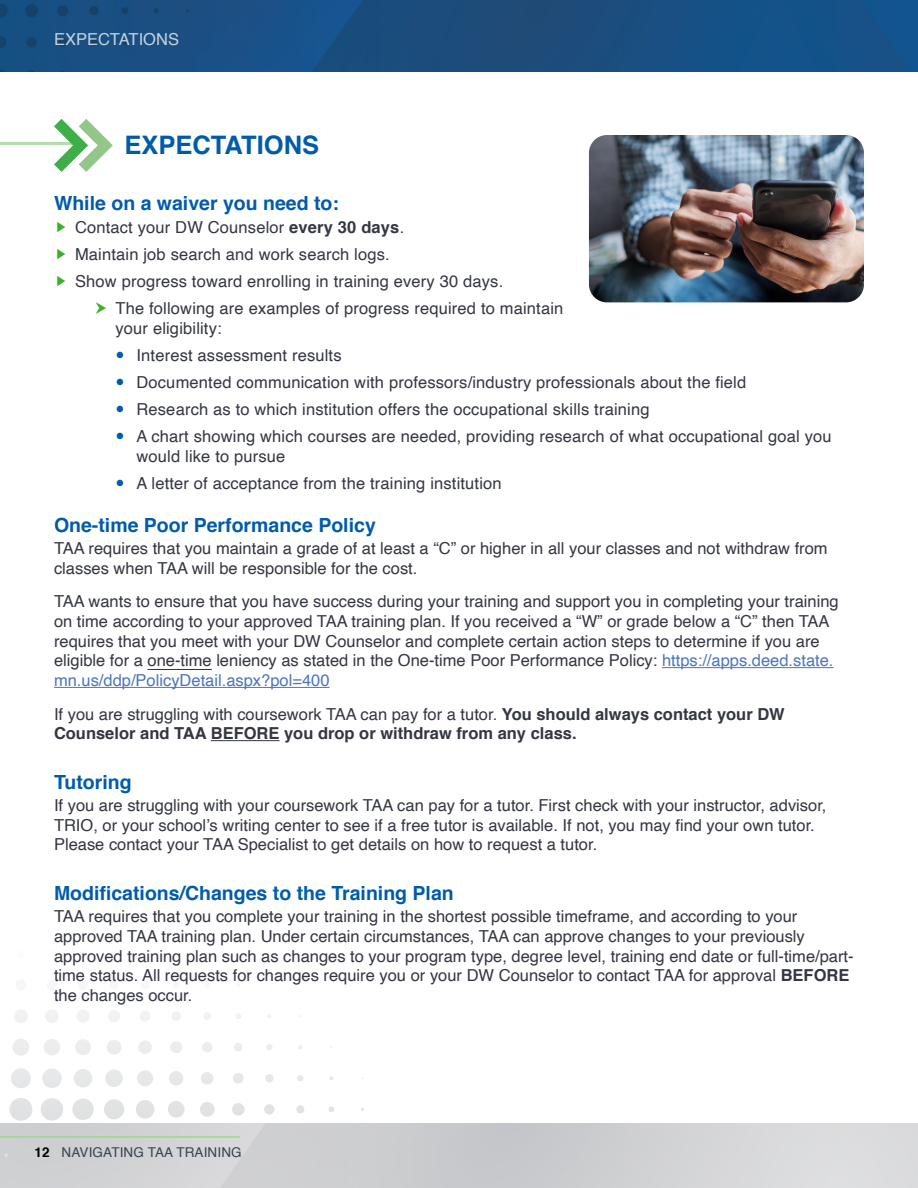
<style>
.page{position:relative;width:918px;height:1188px;background:#fff}
.page>*{position:absolute;margin:0;border:0;box-sizing:border-box;transform-origin:0 0}
.Section_Header_H2{font:700 25.5px "Helvetica";color:#005cab}
.Column_Head_H3{font:700 19.5px "Helvetica";color:#005cab}
.Body_Text{font:16.5px/19.8px "Helvetica";color:#343741}
.Body_Text-2{font:700 16.5px/19.8px "Helvetica";color:#343741}
.t1{font:16.5px "Helvetica";color:#fff}
.t2{font:13.5px "Helvetica";letter-spacing:.01em;color:#364453}
.s1{font-weight:700}
.s2{color:#4b76bb}
.s3{font-weight:400}
.s4{font-weight:700;color:#000}
</style>
<div class="page">
<hr style="left:0;top:1136px;width:240px;height:2px;background:#9fd694">
<img style="left:0;top:0;width:918px;height:71px">
<hr style="left:148px;top:669px;width:64px;height:1px;background:#343741">
<hr style="left:662px;top:667px;width:172px;height:1px;background:#4b76bb">
<hr style="left:54px;top:687px;width:276px;height:1px;background:#4b76bb">
<hr style="left:211px;top:740px;width:69px;height:1px;background:#343741">
<hr style="left:0;top:143px;width:78px;height:2px;background:#b2dfaa">
<svg style="left:54px;top:119px;width:59px;height:53px"></svg>
<svg style="left:329px;top:1106px;width:5px;height:6px"></svg>
<div style="left:296px;top:1105px;width:8px;height:8px;background:#e1e2e3;border-radius:50%"></div>
<svg style="left:297px;top:1075px;width:6px;height:6px"></svg>
<svg style="left:298px;top:1045px;width:4px;height:4px"></svg>
<div style="left:264px;top:1104px;width:11px;height:10px;background:#e1e2e3;border-radius:50%"></div>
<div style="left:265px;top:1074px;width:9px;height:8px;background:#e7e8e8;border-radius:50%"></div>
<div style="left:266px;top:1044px;width:7px;height:6px;background:#eceded;border-radius:50%"></div>
<svg style="left:267px;top:1014px;width:4px;height:4px"></svg>
<div style="left:232px;top:1103px;width:13px;height:13px;background:#e1e2e3;border-radius:50%"></div>
<div style="left:233px;top:1073px;width:11px;height:11px;background:#e7e8e8;border-radius:50%"></div>
<div style="left:234px;top:1043px;width:9px;height:8px;background:#eceded;border-radius:50%"></div>
<svg style="left:235px;top:1013px;width:6px;height:6px"></svg>
<div style="left:200px;top:1102px;width:15px;height:15px;background:#e1e2e3;border-radius:50%"></div>
<div style="left:201px;top:1072px;width:13px;height:13px;background:#e7e8e8;border-radius:50%"></div>
<div style="left:202px;top:1042px;width:10px;height:10px;background:#eceded;border-radius:50%"></div>
<div style="left:203px;top:1012px;width:8px;height:8px;background:#f1f2f2;border-radius:50%"></div>
<div style="left:168px;top:1101px;width:17px;height:17px;background:#e1e2e3;border-radius:50%"></div>
<div style="left:169px;top:1071px;width:14px;height:15px;background:#e7e8e8;border-radius:50%"></div>
<div style="left:170px;top:1041px;width:12px;height:12px;background:#eceded;border-radius:50%"></div>
<div style="left:171px;top:1011px;width:10px;height:10px;background:#f1f2f2;border-radius:50%"></div>
<div style="left:173px;top:982px;width:7px;height:7px;background:#f6f7f7;border-radius:50%"></div>
<div style="left:136px;top:1100px;width:18px;height:19px;background:#e1e2e3;border-radius:50%"></div>
<div style="left:137px;top:1070px;width:16px;height:16px;background:#e7e8e8;border-radius:50%"></div>
<div style="left:138px;top:1040px;width:14px;height:14px;background:#eceded;border-radius:50%"></div>
<div style="left:140px;top:1011px;width:11px;height:11px;background:#f1f2f2;border-radius:50%"></div>
<div style="left:141px;top:981px;width:8px;height:8px;background:#f6f7f7;border-radius:50%"></div>
<div style="left:104px;top:1099px;width:20px;height:20px;background:#e1e2e3;border-radius:50%"></div>
<div style="left:105px;top:1069px;width:18px;height:18px;background:#e7e8e8;border-radius:50%"></div>
<div style="left:107px;top:1040px;width:14px;height:15px;background:#eceded;border-radius:50%"></div>
<div style="left:108px;top:1010px;width:12px;height:12px;background:#f1f2f2;border-radius:50%"></div>
<div style="left:109px;top:980px;width:10px;height:10px;background:#f7f7f7;border-radius:50%"></div>
<div style="left:72px;top:1099px;width:22px;height:21px;background:#e1e2e3;border-radius:50%"></div>
<div style="left:74px;top:1069px;width:18px;height:19px;background:#e7e8e8;border-radius:50%"></div>
<div style="left:75px;top:1039px;width:16px;height:16px;background:#eceded;border-radius:50%"></div>
<div style="left:76px;top:1010px;width:14px;height:13px;background:#f1f2f2;border-radius:50%"></div>
<div style="left:78px;top:980px;width:10px;height:10px;background:#f7f7f7;border-radius:50%"></div>
<div style="left:41px;top:1098px;width:22px;height:23px;background:#e1e2e3;border-radius:50%"></div>
<div style="left:42px;top:1069px;width:20px;height:19px;background:#e7e8e8;border-radius:50%"></div>
<div style="left:44px;top:1039px;width:16px;height:16px;background:#eceded;border-radius:50%"></div>
<div style="left:45px;top:1009px;width:14px;height:14px;background:#f1f2f2;border-radius:50%"></div>
<div style="left:47px;top:980px;width:10px;height:11px;background:#f6f7f7;border-radius:50%"></div>
<div style="left:9px;top:1098px;width:23px;height:23px;background:#e1e2e3;border-radius:50%"></div>
<div style="left:11px;top:1068px;width:20px;height:20px;background:#e7e8e8;border-radius:50%"></div>
<div style="left:12px;top:1039px;width:17px;height:17px;background:#eceded;border-radius:50%"></div>
<div style="left:14px;top:1009px;width:14px;height:14px;background:#f1f2f2;border-radius:50%"></div>
<div style="left:15px;top:980px;width:12px;height:11px;background:#f6f7f7;border-radius:50%"></div>
<img style="left:589px;top:135px;width:275px;height:167px">
<p class="t1" style="left:54px;top:26px;width:127px">EXPECTATIONS</p>
<h2 class="Section_Header_H2" style="left:124px;top:125px;width:196px">EXPECTATIONS</h2>
<h3 class="Column_Head_H3" style="left:54px;top:188px;width:286px">While on a waiver you need to:</h3>
<p class="Body_Text" style="left:75px;top:218px;width:331px">Contact your DW Counselor <span class="s1">every 30 days</span>.</p>
<p class="Body_Text" style="left:75px;top:245px;width:316px">Maintain job search and work search logs.</p>
<p class="Body_Text" style="left:75px;top:272px;width:430px">Show progress toward enrolling in training every 30 days.</p>
<p class="Body_Text" style="left:116px;top:298px;width:449px;line-height:20.2px">The following are examples of progress required to maintain your eligibility:</p>
<p class="Body_Text" style="left:136px;top:346px;width:207px">Interest assessment results</p>
<p class="Body_Text" style="left:136px;top:373px;width:611px">Documented communication with professors/industry professionals about the field</p>
<p class="Body_Text" style="left:136px;top:400px;width:515px">Research as to which institution offers the occupational skills training</p>
<p class="Body_Text" style="left:136px;top:427px;width:697px;line-height:20.2px">A chart showing which courses are needed, providing research of what occupational goal you would like to pursue</p>
<p class="Body_Text" style="left:136px;top:474px;width:367px">A letter of acceptance from the training institution</p>
<h3 class="Column_Head_H3" style="left:54px;top:509px;width:323px">One-time Poor Performance Policy</h3>
<p class="Body_Text" style="left:54px;top:539px;width:775px">TAA requires that you maintain a grade of at least a “C” or higher in all your classes and not withdraw from classes when TAA will be responsible for the cost.</p>
<p class="Body_Text" style="left:54px;top:592px;width:786px">TAA wants to ensure that you have success during your training and support you in completing your training on time according to your approved TAA training plan. If you received a “W” or grade below a “C” then TAA requires that you meet with your DW Counselor and complete certain action steps to determine if you are eligible for a one-time leniency as stated in the One-time Poor Performance Policy: <span class="s2">https://apps.deed.state. mn.us/ddp/PolicyDetail.aspx?pol=400</span></p>
<p class="Body_Text-2" style="left:54px;top:704px;width:732px"><span class="s3">If you are struggling with coursework TAA can pay for a tutor.</span> You should always contact your DW<br>Counselor and TAA BEFORE you drop or withdraw from any class.</p>
<h3 class="Column_Head_H3" style="left:54px;top:766px;width:79px">Tutoring</h3>
<p class="Body_Text" style="left:54px;top:796px;width:774px">If you are struggling with your coursework TAA can pay for a tutor. First check with your instructor, advisor,<br>TRIO, or your school’s writing center to see if a free tutor is available. If not, you may find your own tutor.<br>Please contact your TAA Specialist to get details on how to request a tutor.</p>
<h3 class="Column_Head_H3" style="left:54px;top:877px;width:401px">Modifications/Changes to the Training Plan</h3>
<p class="Body_Text" style="left:54px;top:907px;width:801px">TAA requires that you complete your training in the shortest possible timeframe, and according to your approved TAA training plan. Under certain circumstances, TAA can approve changes to your previously approved training plan such as changes to your program type, degree level, training end date or full-time/part&shy;time status. All requests for changes require you or your DW Counselor to contact TAA for approval <span class="s1">BEFORE </span>the changes occur.</p>
<p class="t2" style="left:35px;top:1142px;width:209px"><span class="s4">12</span> NAVIGATING TAA TRAINING</p>
</div>
